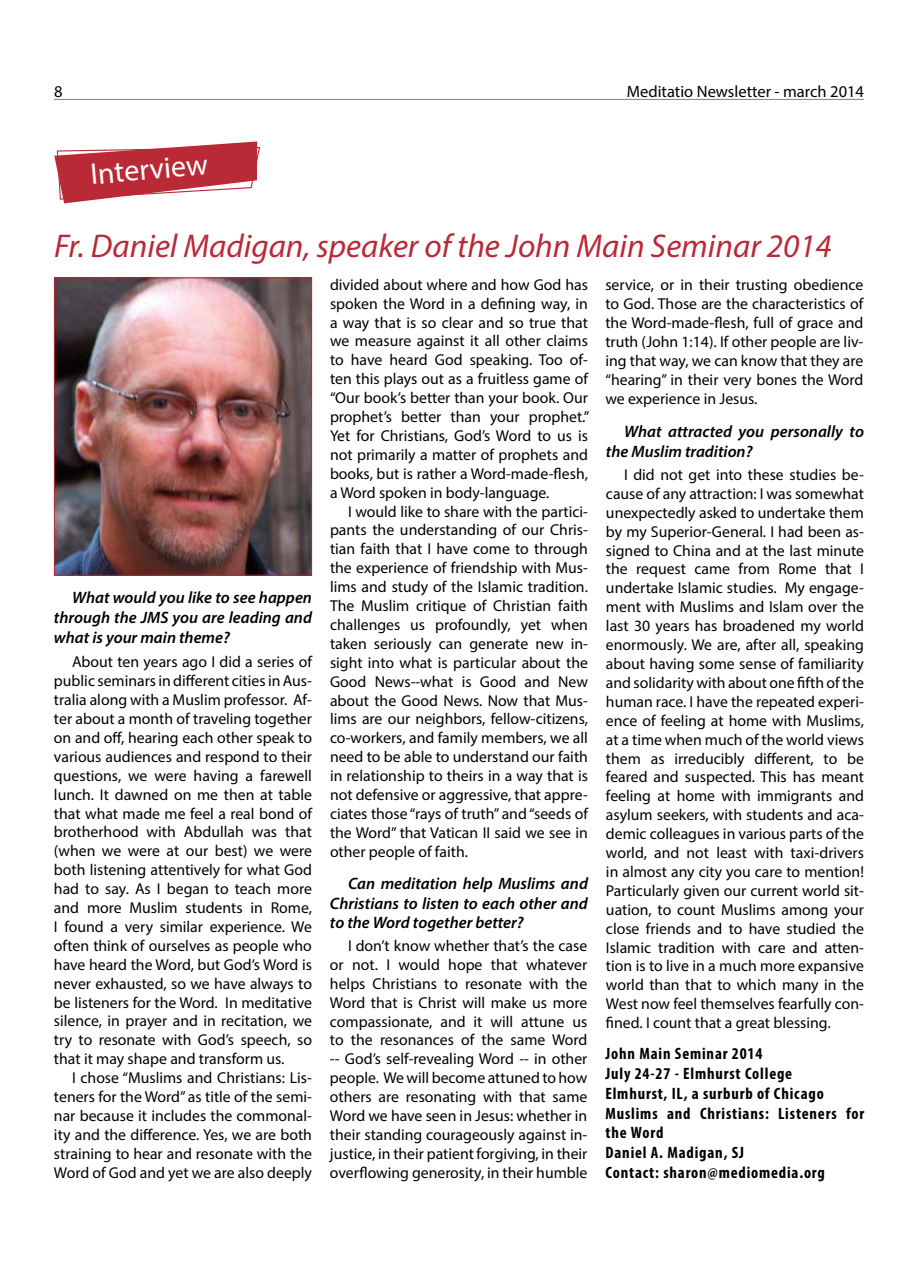
<style>
.page{position:relative;width:918px;height:1263px;background:#fff}
.page>*{position:absolute;margin:0;border:0;box-sizing:border-box;transform-origin:0 0}
.t1{font:italic 33px "Myriad Pro";color:#b92936}
.t2{font:30px "Myriad Pro";color:#fff}
.t3{font:italic 600 16.5px/19.8px "Myriad Pro";color:#000;text-align:justify}
.t4{font:700 condensed 16.5px/19.8px "Myriad Pro";letter-spacing:.05em;color:#000}
.t5{font:16.5px "Myriad Pro";color:#000}
.t6{font:15.75px/18.9px "Myriad Pro";color:#000;text-align:justify}
</style>
<div class="page">
<hr style="left:54px;top:99px;width:810px;height:1px;background:#000">
<svg style="left:54px;top:141px;width:207px;height:62px"></svg>
<img style="left:56px;top:280px;width:254px;height:294px">
<div style="left:54px;top:278px;width:258px;height:298px;border:1px solid #b92936"></div>
<p class="t5" style="left:54px;top:82px;width:10px">8</p>
<p class="t5" style="left:627px;top:82px;width:239px">Meditatio Newsletter - march 2014</p>
<h2 class="t2" style="left:89px;top:156px;width:119px;rotate:-5deg">Interview</h2>
<h1 class="t1" style="left:54px;top:225px;width:779px">Fr. Daniel Madigan, speaker of the John Main Seminar 2014</h1>
<p class="t3" style="left:54px;top:587px;width:260px;text-indent:18px">What would you like to see happen through the JMS you are leading and what is your main theme?</p>
<p class="t6" style="left:54px;top:652px;width:260px;text-indent:18px">About ten years ago I did a series of public seminars in different cities in Aus&shy;tralia along with a Muslim professor. Af&shy;ter about a month of traveling together on and off, hearing each other speak to various audiences and respond to their questions, we were having a farewell lunch. It dawned on me then at table that what made me feel a real bond of brotherhood with Abdullah was that (when we were at our best) we were both listening attentively for what God had to say. As I began to teach more and more Muslim students in Rome, I found a very similar experience. We often think of ourselves as people who have heard the Word, but God’s Word is never exhausted, so we have always to be listeners for the Word. In meditative silence, in prayer and in recitation, we try to resonate with God’s speech, so that it may shape and transform us.</p>
<p class="t6" style="left:54px;top:1068px;width:260px;text-indent:18px">I chose “Muslims and Christians: Lis&shy;teners for the Word” as title of the semi&shy;nar because it includes the commonal&shy;ity and the difference. Yes, we are both straining to hear and resonate with the Word of God and yet we are also deeply</p>
<p class="t6" style="left:330px;top:275px;width:261px">divided about where and how God has spoken the Word in a defining way, in a way that is so clear and so true that we measure against it all other claims to have heard God speaking. Too of&shy;ten this plays out as a fruitless game of “Our book’s better than your book. Our prophet’s better than your prophet.” Yet for Christians, God’s Word to us is not primarily a matter of prophets and books, but is rather a Word-made-flesh, a Word spoken in body-language.</p>
<p class="t6" style="left:330px;top:502px;width:260px;text-indent:18px">I would like to share with the partici&shy;pants the understanding of our Chris&shy;tian faith that I have come to through the experience of friendship with Mus&shy;lims and study of the Islamic tradition.<br>The Muslim critique of Christian faith challenges us profoundly, yet when taken seriously can generate new in&shy;sight into what is particular about the Good News--what is Good and New about the Good News. Now that Mus&shy;lims are our neighbors, fellow-citizens, co-workers, and family members, we all need to be able to understand our faith in relationship to theirs in a way that is not defensive or aggressive, that appre&shy;ciates those “rays of truth” and “seeds of the Word” that Vatican II said we see in other people of faith.</p>
<p class="t3" style="left:330px;top:873px;width:260px;text-indent:18px">Can meditation help Muslims and Christians to listen to each other and to the Word together better?</p>
<p class="t6" style="left:330px;top:936px;width:259px;text-indent:18px">I don’t know whether that’s the case or not. I would hope that whatever helps Christians to resonate with the Word that is Christ will make us more compassionate, and it will attune us to the resonances of the same Word -- God’s self-revealing Word -- in other people. We will become attuned to how others are resonating with that same Word we have seen in Jesus: whether in their standing courageously against in&shy;justice, in their patient forgiving, in their overflowing generosity, in their humble</p>
<p class="t6" style="left:605px;top:275px;width:260px">service, or in their trusting obedience to God. Those are the characteristics of the Word-made-flesh, full of grace and truth (John 1:14). If other people are liv&shy;ing that way, we can know that they are “hearing” in their very bones the Word we experience in Jesus.</p>
<p class="t3" style="left:606px;top:421px;width:259px;text-indent:18px">What attracted you personally to the Muslim tradition?</p>
<p class="t6" style="left:606px;top:465px;width:260px;text-indent:18px">I did not get into these studies be&shy;cause of any attraction: I was somewhat unexpectedly asked to undertake them by my Superior-General. I had been as&shy;signed to China and at the last minute the request came from Rome that I undertake Islamic studies. My engage&shy;ment with Muslims and Islam over the last 30 years has broadened my world enormously. We are, after all, speaking about having some sense of familiarity and solidarity with about one fifth of the human race. I have the repeated experi&shy;ence of feeling at home with Muslims, at a time when much of the world views them as irreducibly different, to be feared and suspected. This has meant feeling at home with immigrants and asylum seekers, with students and aca&shy;demic colleagues in various parts of the world, and not least with taxi-drivers in almost any city you care to mention!<br>Particularly given our current world sit&shy;uation, to count Muslims among your close friends and to have studied the Islamic tradition with care and atten&shy;tion is to live in a much more expansive world than that to which many in the West now feel themselves fearfully con&shy;fined. I count that a great blessing.</p>
<p class="t4" style="left:605px;top:1043px;width:260px">John Main Seminar 2014<br>July 24-27 - Elmhurst College<br>Elmhurst, IL, a surburb of Chicago<br>Muslims and Christians: Listeners for the Word<br>Daniel A. Madigan, SJ<br>Contact: sharon@mediomedia.org</p>
</div>
